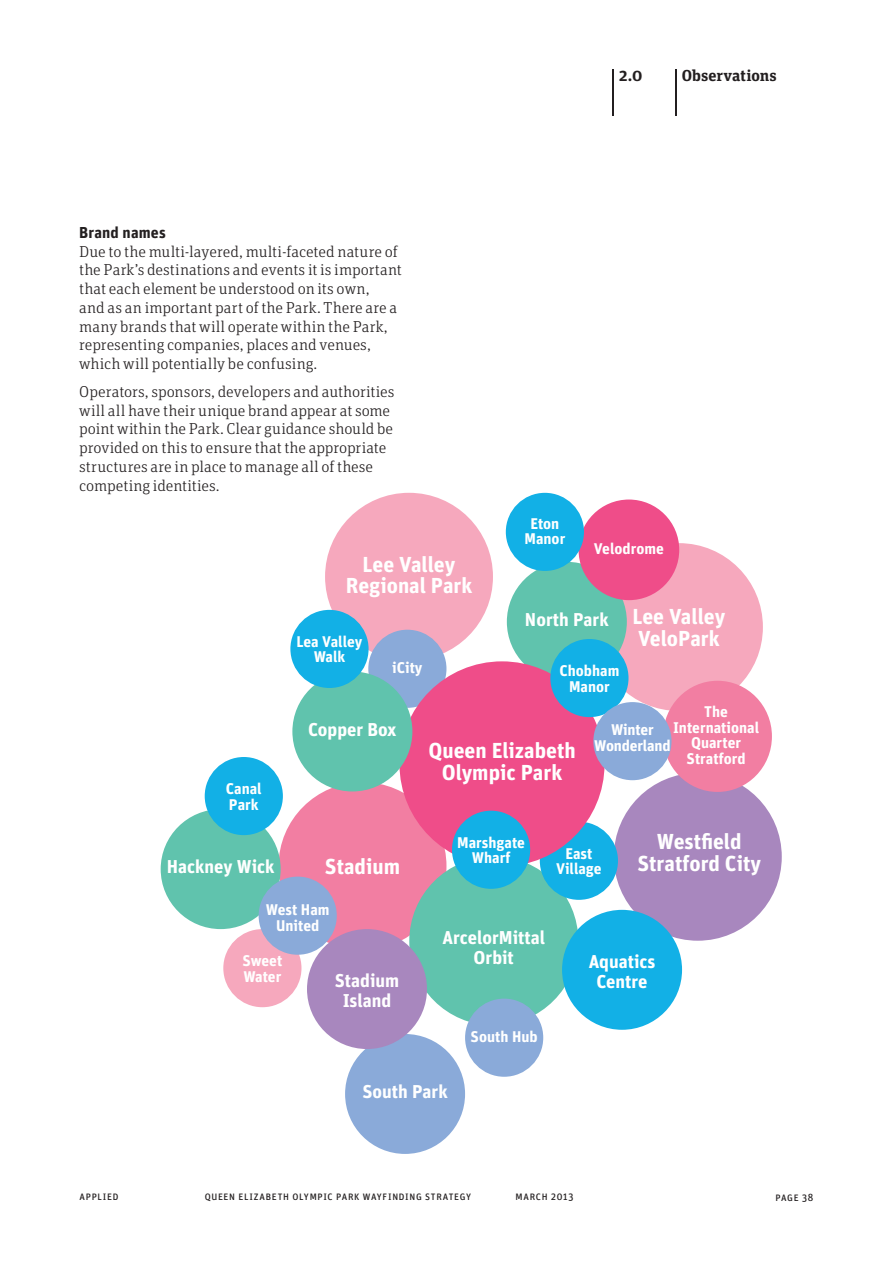
<style>
.page{position:relative;width:893px;height:1263px;background:#fff}
.page>*{position:absolute;margin:0;border:0;box-sizing:border-box;transform-origin:0 0}
.t1{font:700 21.75px/21.8px "Espi Pro";color:#fff;text-align:center}
.t2{font:700 18.6px/20.1px "Espi Pro";color:#fff;text-align:center}
.t3{font:300 15.9px/18.8px "Espi Slab Pro";color:#231f20}
.t4{font:700 15.9px "Espi Slab Pro";color:#231f20}
.t5{font:700 15.9px "Espi Pro";letter-spacing:.01em;color:#231f20}
.t6{font:700 15.45px/15.5px "Espi Pro";color:#fff;text-align:center}
.t7{font:11.55px "Espi Pro";letter-spacing:.005em;color:#231f20}
</style>
<div class="page">
<hr style="left:675px;top:69px;width:1px;height:47px;background:#231f20">
<hr style="left:613px;top:69px;width:1px;height:47px;background:#231f20">
<div style="left:595px;top:543px;width:167px;height:168px;background:#f6a8bd;border-radius:50%"></div>
<div style="left:614px;top:773px;width:167px;height:168px;background:#a887be;border-radius:50%"></div>
<div style="left:325px;top:493px;width:168px;height:168px;background:#f6a8bd;border-radius:50%"></div>
<div style="left:278px;top:782px;width:168px;height:168px;background:#f27ea2;border-radius:50%"></div>
<div style="left:507px;top:562px;width:120px;height:120px;background:#60c3ad;border-radius:50%"></div>
<div style="left:368px;top:630px;width:78px;height:78px;background:#8aaad9;border-radius:50%"></div>
<div style="left:161px;top:809px;width:120px;height:120px;background:#60c3ad;border-radius:50%"></div>
<div style="left:409px;top:857px;width:169px;height:168px;background:#60c3ad;border-radius:50%"></div>
<div style="left:540px;top:822px;width:78px;height:78px;background:#12b0e6;border-radius:50%"></div>
<div style="left:399px;top:661px;width:205px;height:205px;background:#ef4d89;border-radius:50%"></div>
<div style="left:452px;top:811px;width:78px;height:78px;background:#12b0e6;border-radius:50%"></div>
<div style="left:550px;top:639px;width:78px;height:78px;background:#12b0e6;border-radius:50%"></div>
<div style="left:578px;top:500px;width:101px;height:100px;background:#ef4d89;border-radius:50%"></div>
<div style="left:506px;top:493px;width:78px;height:78px;background:#12b0e6;border-radius:50%"></div>
<div style="left:345px;top:1034px;width:120px;height:120px;background:#8aaad9;border-radius:50%"></div>
<div style="left:562px;top:910px;width:120px;height:120px;background:#12b0e6;border-radius:50%"></div>
<div style="left:307px;top:929px;width:120px;height:120px;background:#a887be;border-radius:50%"></div>
<div style="left:223px;top:929px;width:78px;height:78px;background:#f6a8bd;border-radius:50%"></div>
<div style="left:465px;top:999px;width:78px;height:78px;background:#8aaad9;border-radius:50%"></div>
<div style="left:292px;top:672px;width:120px;height:119px;background:#60c3ad;border-radius:50%"></div>
<div style="left:663px;top:681px;width:109px;height:111px;background:#f27ea2;border-radius:50%"></div>
<div style="left:205px;top:757px;width:78px;height:78px;background:#12b0e6;border-radius:50%"></div>
<div style="left:593px;top:702px;width:78px;height:78px;background:#8aaad9;border-radius:50%"></div>
<div style="left:258px;top:877px;width:79px;height:78px;background:#8aaad9;border-radius:50%"></div>
<div style="left:290px;top:610px;width:78px;height:78px;background:#12b0e6;border-radius:50%"></div>
<p class="t4" style="left:619px;top:70px;width:25px">2.0</p>
<p class="t4" style="left:681px;top:70px;width:96px">Observations</p>
<p class="t5" style="left:79px;top:227px;width:88px">Brand names</p>
<p class="t3" style="left:79px;top:244px;width:324px">Due to the multi-layered, multi-faceted nature of the Park’s destinations and events it is important that each element be understood on its own,<br>and as an important part of the Park. There are a many brands that will operate within the Park, representing companies, places and venues, which will potentially be confusing.</p>
<p class="t3" style="left:79px;top:384px;width:317px">Operators, sponsors, developers and authorities will all have their unique brand appear at some point within the Park. Clear guidance should be provided on this to ensure that the appropriate structures are in place to manage all of these competing identities.</p>
<h1 class="t1" style="left:346px;top:556px;width:128px">Lee Valley<br>Regional Park</h1>
<p class="t6" style="left:296px;top:636px;width:68px">Lea Valley<br>Walk</p>
<p class="t6" style="left:392px;top:662px;width:32px">iCity</p>
<p class="t6" style="left:524px;top:518px;width:42px">Eton<br>Manor</p>
<p class="t6" style="left:594px;top:542px;width:71px">Velodrome</p>
<p class="t2" style="left:525px;top:612px;width:85px">North Park</p>
<p class="t6" style="left:559px;top:665px;width:61px">Chobham<br>Manor</p>
<h1 class="t1" style="left:632px;top:608px;width:94px;text-align:left">Lee Valley<br>VeloPark</h1>
<p class="t6" style="left:226px;top:783px;width:37px;text-align:left">Canal<br>Park</p>
<p class="t2" style="left:167px;top:859px;width:109px">Hackney Wick</p>
<p class="t2" style="left:308px;top:721px;width:90px">Copper Box</p>
<h1 class="t1" style="left:325px;top:858px;width:77px">Stadium</h1>
<h1 class="t1" style="left:428px;top:742px;width:149px">Queen Elizabeth<br>Olympic Park</h1>
<p class="t6" style="left:673px;top:706px;width:88px">The<br>International<br>Quarter<br>Stratford</p>
<p class="t6" style="left:594px;top:724px;width:78px">Winter<br>Wonderland</p>
<p class="t6" style="left:457px;top:836px;width:69px">Marshgate<br>Wharf</p>
<p class="t6" style="left:556px;top:847px;width:47px">East<br>Village</p>
<h1 class="t1" style="left:637px;top:833px;width:125px">Westfield<br>Stratford City</h1>
<p class="t6" style="left:266px;top:904px;width:65px">West Ham<br>United</p>
<p class="t2" style="left:442px;top:929px;width:104px">ArcelorMittal<br>Orbit</p>
<p class="t2" style="left:588px;top:953px;width:68px">Aquatics</p>
<p class="t6" style="left:242px;top:955px;width:41px;text-align:left">Sweet<br>Water</p>
<p class="t2" style="left:335px;top:972px;width:66px">Stadium</p>
<p class="t2" style="left:596px;top:973px;width:53px">Centre</p>
<p class="t2" style="left:343px;top:993px;width:50px">Island</p>
<p class="t2" style="left:362px;top:1084px;width:87px">South Park</p>
<p class="t6" style="left:470px;top:1031px;width:69px">South Hub</p>
<p class="t7" style="left:79px;top:1192px;width:41px">applied</p>
<p class="t7" style="left:204px;top:1192px;width:269px">queen elizabeth olympic park wayfinding strategy</p>
<p class="t7" style="left:515px;top:1192px;width:60px">march 2013</p>
<p class="t7" style="left:775px;top:1193px;width:40px">page 38</p>
</div>
